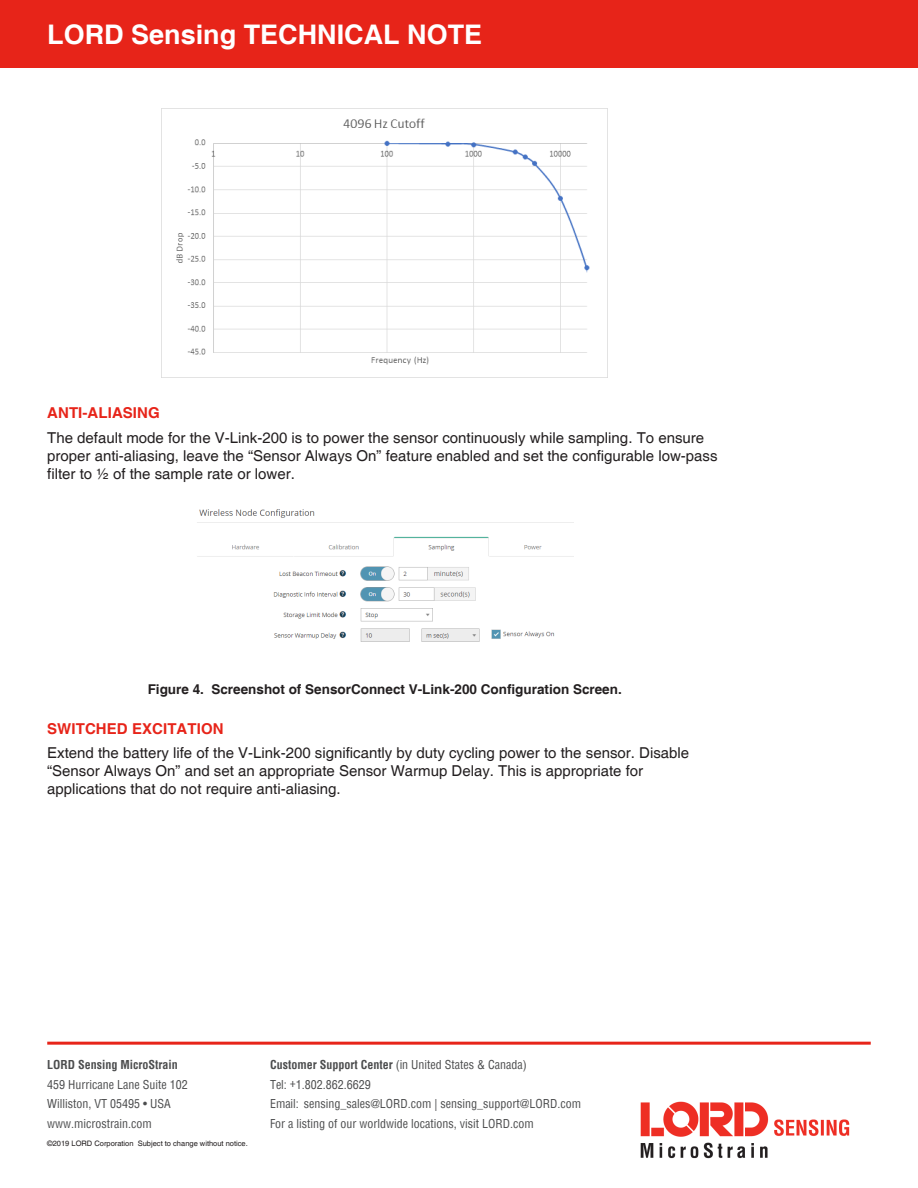
<style>
.page{position:relative;width:918px;height:1188px;background:#fff}
.page>*{position:absolute;margin:0;border:0;box-sizing:border-box;transform-origin:0 0}
.t1{font:700 27px "Helvetica";color:#fff}
.Body{font:15px/18px "Helvetica";color:#231f20}
.BodyHeading{font:700 15px "Helvetica";letter-spacing:.005em;color:#e72419}
.t2{font:700 13.5px "Helvetica";color:#231f20}
.Address{font:condensed 12px "Helvetica";color:#4b4c4d}
.Address-2{font:700 condensed 12px "Helvetica";color:#4b4c4d}
.Copyright_Line{font:7.5px "Helvetica";color:#231f20}
.s1{font-weight:700}
</style>
<div class="page">
<div style="left:0;top:0;width:918px;height:68px;background:#e72419"></div>
<hr style="left:47px;top:1042px;width:824px;height:3px;background:#e72419">
<img style="left:640px;top:1101px;width:210px;height:58px">
<img style="left:162px;top:108px;width:446px;height:270px">
<img style="left:197px;top:509px;width:377px;height:133px">
<h1 class="t1" style="left:47px;top:18px;width:437px">LORD Sensing TECHNICAL NOTE</h1>
<p class="BodyHeading" style="left:47px;top:403px;width:114px">ANTI-ALIASING</p>
<p class="Body" style="left:47px;top:429px;width:672px">The default mode for the V-Link-200 is to power the sensor continuously while sampling. To ensure proper anti-aliasing, leave the “Sensor Always On” feature enabled and set the configurable low-pass filter to ½ of the sample rate or lower.</p>
<p class="t2" style="left:148px;top:681px;width:476px">Figure 4. Screenshot of SensorConnect V-Link-200 Configuration Screen.</p>
<p class="BodyHeading" style="left:47px;top:719px;width:178px">SWITCHED EXCITATION</p>
<p class="Body" style="left:47px;top:745px;width:643px">Extend the battery life of the V-Link-200 significantly by duty cycling power to the sensor. Disable “Sensor Always On” and set an appropriate Sensor Warmup Delay. This is appropriate for applications that do not require anti-aliasing.</p>
<p class="Address-2" style="left:47px;top:1056px;width:132px">LORD Sensing MicroStrain</p>
<p class="Address" style="left:47px;top:1076px;width:142px">459 Hurricane Lane Suite 102</p>
<p class="Address" style="left:47px;top:1096px;width:125px">Williston, VT 05495 • USA</p>
<p class="Address" style="left:47px;top:1116px;width:106px">www.microstrain.com</p>
<p class="Copyright_Line" style="left:47px;top:1139px;width:202px">©2019 LORD Corporation Subject to change without notice.</p>
<p class="Address" style="left:270px;top:1057px;width:258px"><span class="s1">Customer Support Center</span> (in United States &amp; Canada)</p>
<p class="Address" style="left:270px;top:1076px;width:102px">Tel: +1.802.862.6629</p>
<p class="Address" style="left:270px;top:1096px;width:313px">Email: sensing_sales@LORD.com | sensing_support@LORD.com</p>
<p class="Address" style="left:270px;top:1116px;width:265px">For a listing of our worldwide locations, visit LORD.com</p>
</div>
